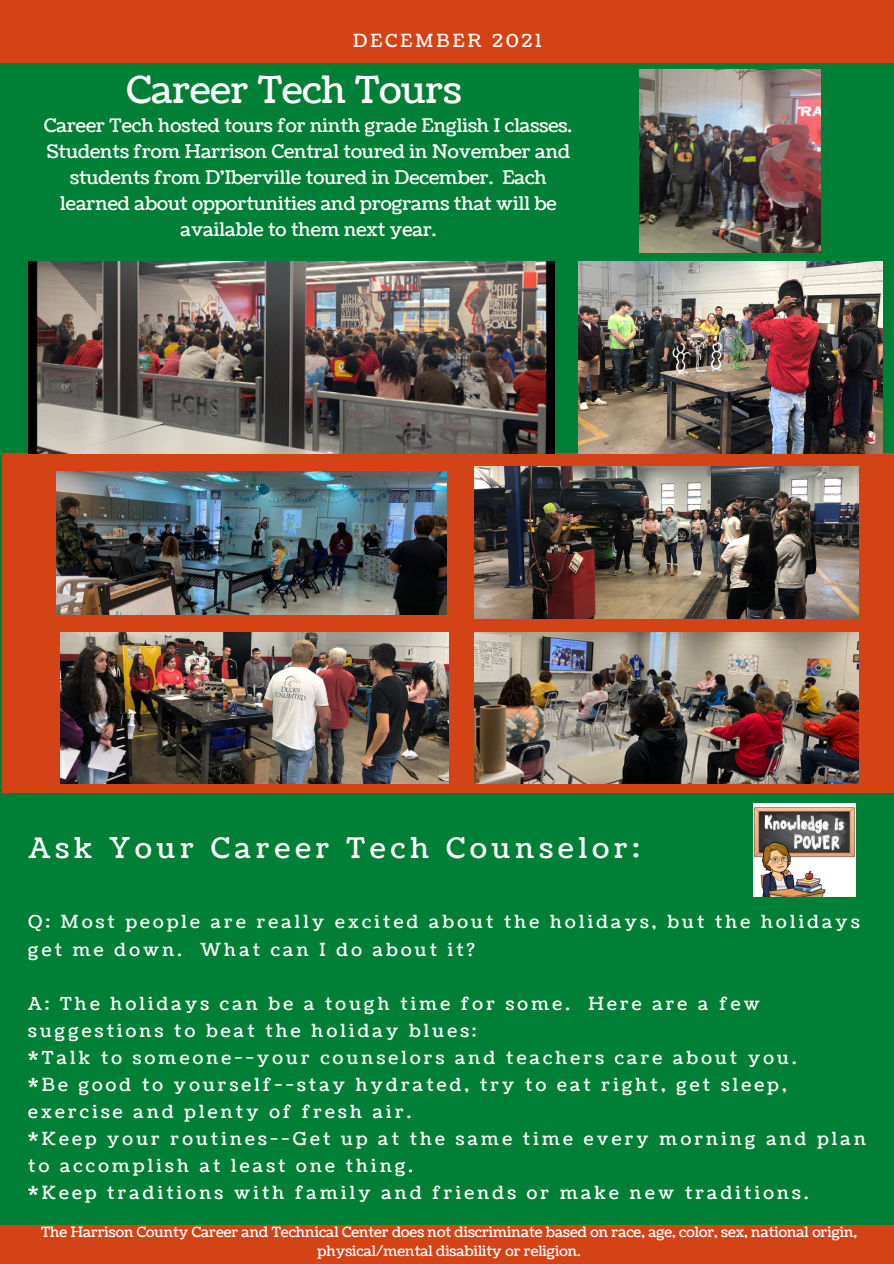
<style>
.page{position:relative;width:894px;height:1264px;background:#fff}
.page>*{position:absolute;margin:0;border:0;box-sizing:border-box;transform-origin:0 0}
.t1{font:37.5px "Coustard";color:#fff}
.t2{font:28.5px "Coustard";letter-spacing:.18em;color:#fff}
.t3{font:18.75px/26px "Coustard";color:#fff;text-align:center}
.t4{font:18px/27px "Coustard";letter-spacing:.18em;color:#fff}
.t5{font:14.25px/19.2px "Coustard";color:#fff;text-align:center}
</style>
<div class="page">
<div style="left:0;top:0;width:893px;height:1263px;background:#008037"></div>
<div style="left:0;top:0;width:893px;height:63px;background:#d44315"></div>
<div style="left:0;top:1224px;width:893px;height:39px;background:#d44315"></div>
<div style="left:2px;top:454px;width:891px;height:339px;background:#d44315"></div>
<img style="left:753px;top:803px;width:102px;height:94px">
<img style="left:28px;top:262px;width:526px;height:191px">
<img style="left:474px;top:632px;width:384px;height:151px">
<img style="left:639px;top:70px;width:181px;height:182px">
<img style="left:57px;top:471px;width:389px;height:143px">
<img style="left:60px;top:632px;width:388px;height:151px">
<img style="left:474px;top:466px;width:384px;height:152px">
<img style="left:578px;top:262px;width:304px;height:191px">
<p class="t4" style="left:353px;top:28px;width:189px">DECEMBER 2021</p>
<p class="t1" style="left:127px;top:65px;width:336px">Career Tech Tours</p>
<p class="t3" style="left:44px;top:113px;width:529px">Career Tech hosted tours for ninth grade English I classes.<br>Students from Harrison Central toured in November and students from D'Iberville toured in December. Each learned about opportunities and programs that will be available to them next year.</p>
<p class="t2" style="left:29px;top:829px;width:611px">Ask Your Career Tech Counselor:</p>
<p class="t4" style="left:28px;top:909px;width:832px">Q: Most people are really excited about the holidays, but the holidays get me down. What can I do about it?</p>
<p class="t4" style="left:28px;top:990px;width:732px">A: The holidays can be a tough time for some. Here are a few suggestions to beat the holiday blues:</p>
<p class="t4" style="left:28px;top:1044px;width:769px">*Talk to someone--your counselors and teachers care about you.</p>
<p class="t4" style="left:28px;top:1071px;width:759px">*Be good to yourself--stay hydrated, try to eat right, get sleep, exercise and plenty of fresh air.</p>
<p class="t4" style="left:28px;top:1125px;width:838px">*Keep your routines--Get up at the same time every morning and plan to accomplish at least one thing.</p>
<p class="t4" style="left:28px;top:1179px;width:781px">*Keep traditions with family and friends or make new traditions.</p>
<p class="t5" style="left:41px;top:1222px;width:817px">The Harrison County Career and Technical Center does not discriminate based on race, age, color, sex, national origin, physical/mental disability or religion.</p>
</div>
